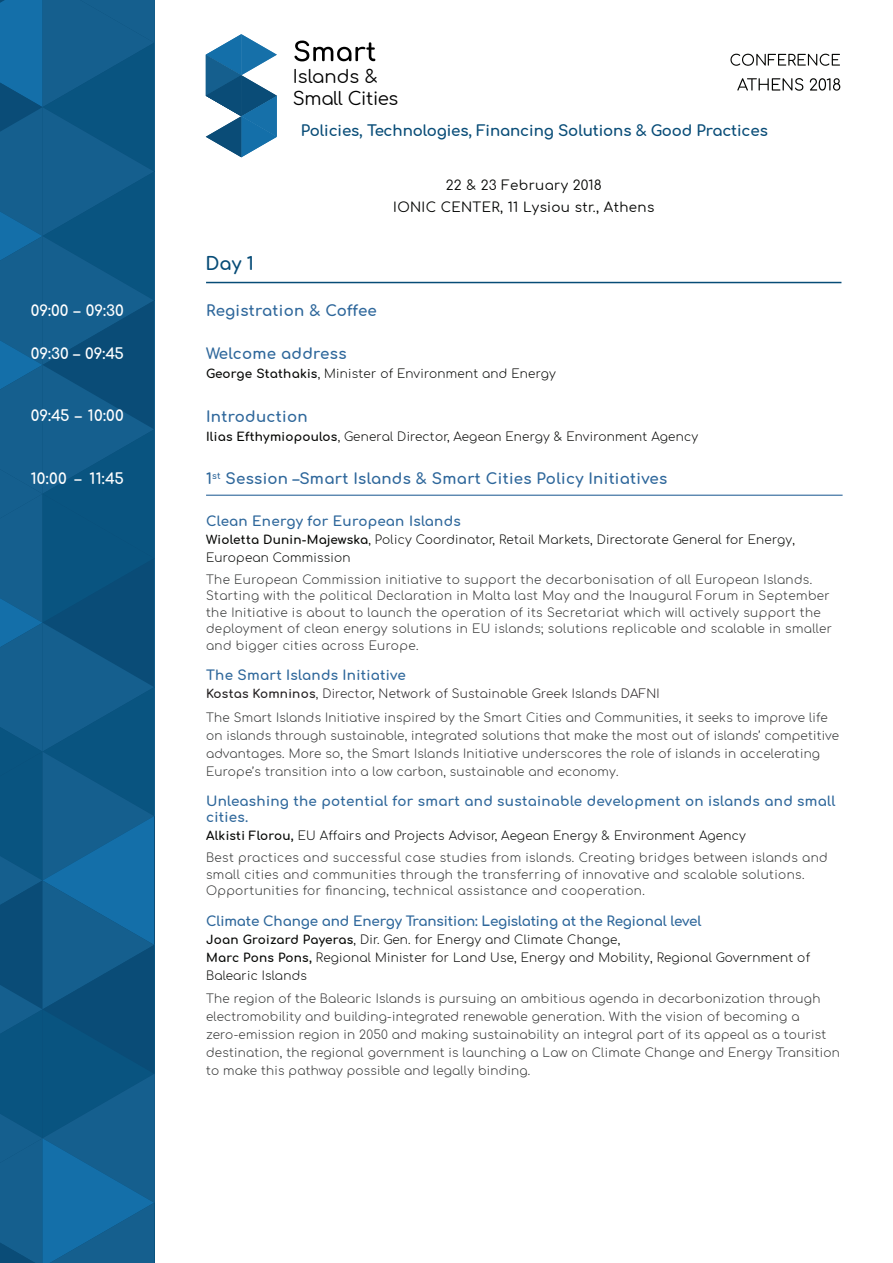
<style>
.page{position:relative;width:893px;height:1263px;background:#fff}
.page>*{position:absolute;margin:0;border:0;box-sizing:border-box;transform-origin:0 0}
.t1{font:18.15px/21.8px "Comfortaa";letter-spacing:-.02em;color:#000}
.t2{font:700 18px "Comfortaa";color:#074c77}
.t3{font:700 15px "Comfortaa";letter-spacing:.02em;color:#2e679b}
.t4{font:700 15px "Comfortaa";letter-spacing:-.005em;color:#084c77}
.t5{font:700 15px "Comfortaa";color:#fff}
.t6{font:700 13.5px/16.2px "Comfortaa";letter-spacing:.02em;color:#2e679b}
.t7{font:700 13.5px "Comfortaa";letter-spacing:-.01em;color:#2e679b}
.t8{font:13.5px/22.5px "Comfortaa";letter-spacing:.025em;color:#040503;text-align:center}
.t9{font:300 12px/18px "Comfortaa";letter-spacing:.02em;color:#313232}
.t10{font:300 12px/18px "Comfortaa";letter-spacing:.02em;color:#040503}
.s1{font-weight:700}
.s2{font-weight:700;color:#231f20}
.s3{color:#231f20}
.s4{font-weight:700;color:#040503}
.s5{color:#040503}
</style>
<div class="page">
<svg style="left:0;top:0;width:155px;height:1263px;background:#105a89"></svg>
<hr style="left:206px;top:282px;width:635px;height:1px;background:#074c77">
<svg style="left:730px;top:54px;width:110px;height:12px"></svg>
<svg style="left:737px;top:78px;width:66px;height:13px"></svg>
<svg style="left:810px;top:78px;width:30px;height:13px"></svg>
<hr style="left:206px;top:495px;width:637px;height:1px;background:#2e679b">
<svg style="left:294px;top:41px;width:81px;height:20px"></svg>
<svg style="left:206px;top:34px;width:71px;height:123px"></svg>
<p class="t5" style="left:31px;top:296px;width:95px">09:00 – 09:30</p>
<p class="t5" style="left:31px;top:340px;width:95px">09:30 – 09:45</p>
<p class="t5" style="left:31px;top:402px;width:95px">09:45 – 10:00</p>
<p class="t5" style="left:31px;top:464px;width:95px">10:00 – 11:45</p>
<h1 class="t1" style="left:293px;top:63px;width:107px">Islands &amp;<br>Small Cities</h1>
<p class="t4" style="left:301px;top:117px;width:468px">Policies, Technologies, Financing Solutions &amp; Good Practices</p>
<h2 class="t2" style="left:206px;top:247px;width:50px">Day 1</h2>
<p class="t8" style="left:393px;top:172px;width:263px">22 &amp; 23 February 2018<br>IONIC CENTER, 11 Lysiou str., Athens</p>
<p class="t3" style="left:206px;top:296px;width:172px">Registration &amp; Coffee</p>
<p class="t3" style="left:206px;top:340px;width:142px">Welcome address</p>
<p class="t10" style="left:206px;top:363px;width:351px"><span class="s1">George Stathakis</span>, Minister of Environment and Energy</p>
<p class="t3" style="left:206px;top:402px;width:103px">Introduction</p>
<p class="t10" style="left:206px;top:426px;width:494px"><span class="s1">Ilias Efthymiopoulos</span>, General Director, Aegean Energy &amp; Environment Agency</p>
<p class="t3" style="left:206px;top:465px;width:463px">1<sup>st</sup> Session –Smart Islands &amp; Smart Cities Policy Initiatives</p>
<p class="t6" style="left:206px;top:511px;width:256px">Clean Energy for European Islands</p>
<p class="t10" style="left:206px;top:529px;width:590px"><span class="s1">Wioletta Dunin-Majewska</span>, Policy Coordinator, Retail Markets, Directorate General for Energy,<br>European Commission</p>
<p class="t9" style="left:206px;top:569px;width:628px;line-height:16.5px">The European Commission initiative to support the decarbonisation of all European Islands.<br>Starting with the political Declaration in Malta last May and the Inaugural Forum in September the Initiative is about to launch the operation of its Secretariat which will actively support the deployment of clean energy solutions in EU islands; solutions replicable and scalable in smaller and bigger cities across Europe.</p>
<p class="t6" style="left:206px;top:666px;width:201px">The Smart Islands Initiative</p>
<p class="t9" style="left:206px;top:680px;width:623px;line-height:23.4px"><span class="s2">Kostas Komninos</span><span class="s3">, Director, Network of Sustainable Greek Islands DAFNI<br></span>The Smart Islands Initiative inspired by the Smart Cities and Communities, it seeks to improve life</p>
<p class="t9" style="left:206px;top:724px;width:635px">on islands through sustainable, integrated solutions that make the most out of islands’ competitive advantages. More so, the Smart Islands Initiative underscores the role of islands in accelerating<br>Europe’s transition into a low carbon, sustainable and economy.</p>
<p class="t6" style="left:206px;top:792px;width:631px">Unleashing the potential for smart and sustainable development on islands and small cities.</p>
<p class="t9" style="left:206px;top:823px;width:623px;line-height:21.9px"><span class="s4">Alkisti Florou,</span> <span class="s5">EU Affairs and Projects Advisor, Aegean Energy &amp; Environment Agency<br></span>Best practices and successful case studies from islands. Creating bridges between islands and</p>
<p class="t9" style="left:206px;top:864px;width:600px;line-height:16.5px">small cities and communities through the transferring of innovative and scalable solutions.<br>Opportunities for financing, technical assistance and cooperation.</p>
<p class="t7" style="left:206px;top:908px;width:497px">Climate Change and Energy Transition: Legislating at the Regional level</p>
<p class="t10" style="left:206px;top:929px;width:605px"><span class="s1">Joan Groizard Payeras</span>, Dir. Gen. for Energy and Climate Change,<br><span class="s1">Marc Pons Pons,</span> Regional Minister for Land Use, Energy and Mobility, Regional Government of<br>Balearic Islands</p>
<p class="t9" style="left:206px;top:988px;width:635px">The region of the Balearic Islands is pursuing an ambitious agenda in decarbonization through electromobility and building-integrated renewable generation. With the vision of becoming a zero-emission region in 2050 and making sustainability an integral part of its appeal as a tourist destination, the regional government is launching a Law on Climate Change and Energy Transition to make this pathway possible and legally binding.</p>
</div>
